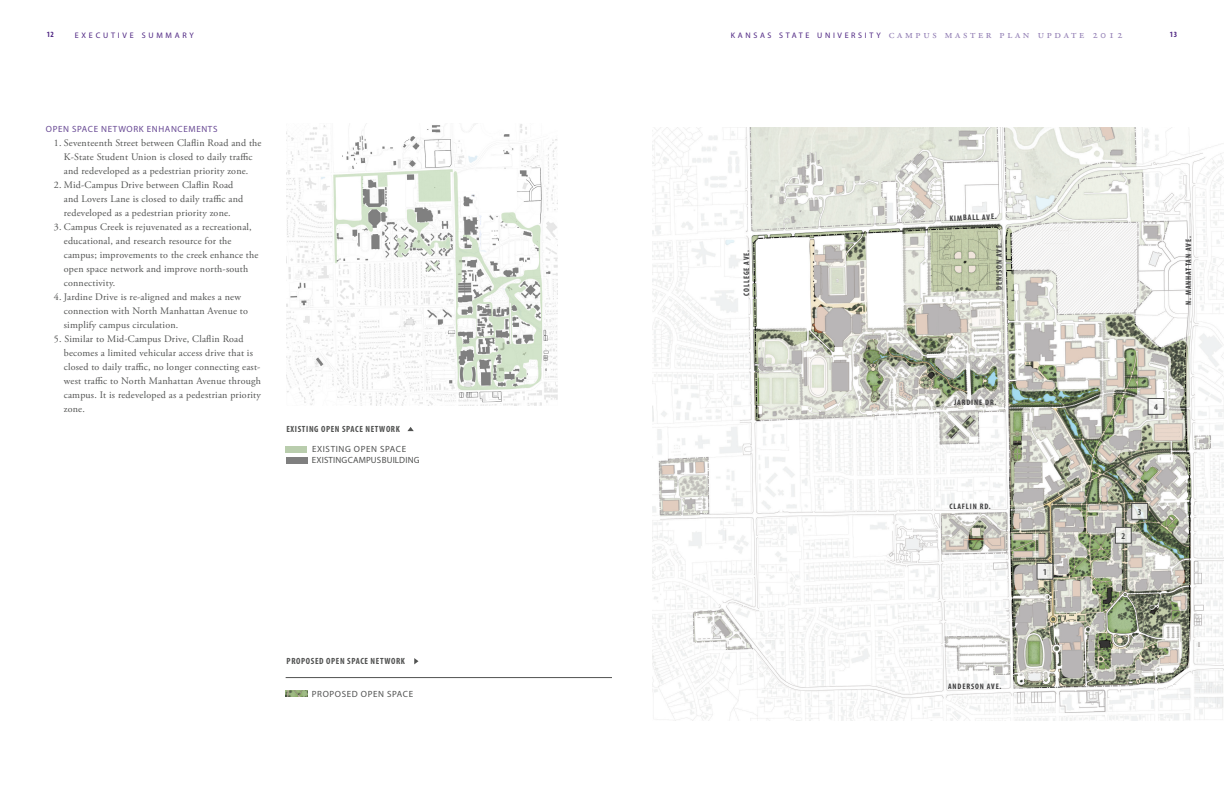
<style>
.page{position:relative;width:1224px;height:792px;background:#fff}
.page>*{position:absolute;margin:0;border:0;box-sizing:border-box;transform-origin:0 0}
.t1{font:11.5px "Adobe Garamond Pro";letter-spacing:.23em;color:#927eb4}
.tabs{font:10px/14px "Adobe Garamond Pro";letter-spacing:.02em;color:#515251}
.t2{font:700 condensed 9px "Myriad Pro";letter-spacing:.07em;color:#515251}
.t3{font:9px "Myriad Pro";letter-spacing:.07em;color:#515251}
.t4{font:9px "Myriad Pro";letter-spacing:.07em;color:#684994}
.t5{font:9px "Myriad Pro";letter-spacing:.015em;color:#515251}
.t6{font:8.1px "Myriad Pro";letter-spacing:.345em;color:#4e2582}
.t7{font:700 condensed 8px "Myriad Pro";letter-spacing:.11em;color:#3e3e3f}
.t8{font:700 condensed 8px "Myriad Pro";color:#4e2582}
.s1{font-family:"Myriad Pro";font-size:8.1px;color:#4e2582}
</style>
<div class="page">
<img style="left:286px;top:124px;width:272px;height:282px">
<img style="left:652px;top:127px;width:572px;height:594px">
<svg style="left:407px;top:427px;width:7px;height:4px"></svg>
<div style="left:286px;top:446px;width:21px;height:6px;background:#b9cdad"></div>
<div style="left:286px;top:457px;width:21px;height:6px;background:#7f7f7f"></div>
<svg style="left:1039px;top:565px;width:12px;height:12px"></svg>
<div style="left:1037px;top:563px;width:16px;height:16px;border:1px solid #515251"></div>
<svg style="left:1117px;top:529px;width:13px;height:12px"></svg>
<div style="left:1115px;top:527px;width:17px;height:16px;border:1px solid #515251"></div>
<svg style="left:1134px;top:505px;width:12px;height:13px"></svg>
<div style="left:1132px;top:503px;width:16px;height:17px;border:1px solid #515251"></div>
<div style="left:1148px;top:399px;width:16px;height:15px;background:#f6f6f5"></div>
<div style="left:1148px;top:398px;width:16px;height:17px;border:1px solid #515251"></div>
<hr style="left:286px;top:677px;width:326px;height:1px;background:#515251">
<svg style="left:414px;top:658px;width:4px;height:6px"></svg>
<img style="left:286px;top:691px;width:21px;height:5px">
<p class="t8" style="left:47px;top:30px;width:9px">12</p>
<p class="t6" style="left:75px;top:30px;width:120px">EXECUTIVE SUMMARY</p>
<p class="t1" style="left:731px;top:27px;width:394px"><span class="s1">KANSAS STATE UNIVERSITY</span> campus master plan update 2012</p>
<p class="t8" style="left:1170px;top:30px;width:9px">13</p>
<p class="t4" style="left:46px;top:123px;width:173px">OPEN SPACE NETWORK ENHANCEMENTS</p>
<p class="tabs" style="left:54px;top:136px;width:209px;text-align:center">1. Seventeenth Street between Claflin Road and the<br>K-State Student Union is closed to daily traffic<br>and redeveloped as a pedestrian priority zone.</p>
<p class="tabs" style="left:64px;top:178px;width:181px;text-indent:-10px">2. Mid-Campus Drive between Claflin Road and Lovers Lane is closed to daily traffic and redeveloped as a pedestrian priority zone.</p>
<p class="tabs" style="left:64px;top:220px;width:196px;text-indent:-10px">3. Campus Creek is rejuvenated as a recreational, educational, and research resource for the campus; improvements to the creek enhance the open space network and improve north-south connectivity.</p>
<p class="tabs" style="left:64px;top:290px;width:186px;text-indent:-10px">4. Jardine Drive is re-aligned and makes a new connection with North Manhattan Avenue to simplify campus circulation.</p>
<p class="tabs" style="left:64px;top:332px;width:199px;text-indent:-10px">5. Similar to Mid-Campus Drive, Claflin Road becomes a limited vehicular access drive that is closed to daily traffic, no longer connecting east&shy;west traffic to North Manhattan Avenue through campus. It is redeveloped as a pedestrian priority zone.</p>
<p class="t2" style="left:286px;top:423px;width:115px">EXISTING OPEN SPACE NETWORK</p>
<p class="t3" style="left:312px;top:444px;width:96px">EXISTING OPEN SPACE</p>
<p class="t5" style="left:312px;top:455px;width:109px">EXISTING CAMPUS BUILDING</p>
<p class="t2" style="left:287px;top:656px;width:120px">PROPOSED OPEN SPACE NETWORK</p>
<p class="t3" style="left:312px;top:688px;width:103px">PROPOSED OPEN SPACE</p>
<p class="t7" style="left:741px;top:296px;width:47px;rotate:-90deg">COLLEGE AVE.</p>
<p class="t7" style="left:949px;top:213px;width:49px;rotate:-2deg">KIMBALL AVE.</p>
<p class="t7" style="left:994px;top:290px;width:49px;rotate:-90deg">DENISON AVE.</p>
<p class="t7" style="left:954px;top:397px;width:44px">JARDINE DR.</p>
<p class="t7" style="left:949px;top:501px;width:43px">CLAFLIN RD.</p>
<p class="t2" style="left:1043px;top:566px;width:5px">1</p>
<p class="t7" style="left:948px;top:682px;width:55px">ANDERSON AVE.</p>
<p class="t7" style="left:1183px;top:305px;width:70px;rotate:-90deg">N. MANHATTAN AVE.</p>
<p class="t2" style="left:1154px;top:401px;width:5px">4</p>
<p class="t2" style="left:1121px;top:530px;width:5px">2</p>
<p class="t2" style="left:1138px;top:506px;width:5px">3</p>
</div>
